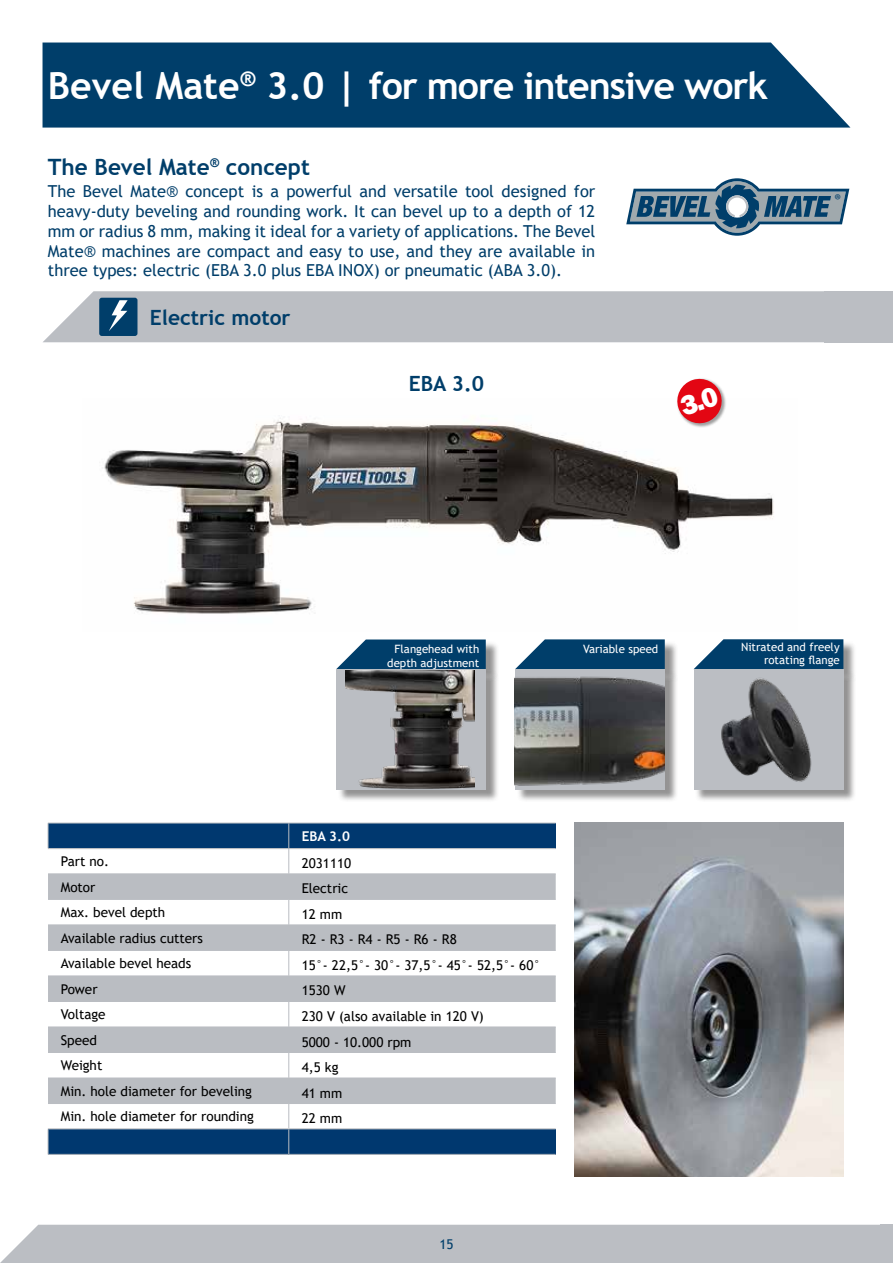
<style>
.page{position:relative;width:893px;height:1263px;background:#fff}
.page>*{position:absolute;margin:0;border:0;box-sizing:border-box;transform-origin:0 0}
.t1{font:700 37.5px "Trebuchet MS";letter-spacing:-.03em;color:#fff}
.t2{font:700 22.5px "Trebuchet MS";color:#003e6a}
.t3{font:700 21px "Trebuchet MS";color:#003e6a}
.t4{font:16.5px/19.8px "Trebuchet MS";color:#003e6a;text-align:justify}
.t5{font:15.75px "Myriad Pro";color:#003e6a}
.t6{font:13.5px "Trebuchet MS";color:#000}
.t7{font:700 13.5px "Trebuchet MS";color:#fff}
.t8{font:13.5px "Trebuchet MS";color:#003e6a}
.t9{font:11.55px/13.8px "Trebuchet MS";color:#fff;text-align:right}
</style>
<div class="page">
<svg style="left:43px;top:291px;width:782px;height:51px;background:#b7bcc2"></svg>
<div style="left:43px;top:43px;width:807px;height:85px;background:#003e6a"></div>
<div style="left:0;top:1225px;width:880px;height:38px;background:#bbbec3"></div>
<div style="left:825px;top:291px;width:68px;height:51px;background:#bbbec3"></div>
<div style="left:880px;top:1225px;width:13px;height:38px;background:#bbbec3"></div>
<img style="left:104px;top:418px;width:670px;height:196px">
<img style="left:574px;top:823px;width:269px;height:353px">
<svg style="left:626px;top:178px;width:223px;height:58px"></svg>
<div style="left:676px;top:378px;width:50px;height:50px;background:#000;opacity:.37"></div>
<div style="left:696px;top:641px;width:160px;height:41px;background:#706f6f;opacity:.75"></div>
<svg style="left:694px;top:639px;width:149px;height:30px;background:#1b5279"></svg>
<div style="left:695px;top:671px;width:161px;height:131px;background:#706f6f;opacity:.75"></div>
<div style="left:694px;top:669px;width:149px;height:120px;background:#bbbec3"></div>
<img style="left:721px;top:678px;width:91px;height:104px">
<div style="left:517px;top:641px;width:161px;height:41px;background:#706f6f;opacity:.75"></div>
<svg style="left:515px;top:639px;width:150px;height:30px;background:#1c537a"></svg>
<div style="left:517px;top:671px;width:161px;height:131px;background:#706f6f;opacity:.75"></div>
<img style="left:515px;top:669px;width:150px;height:120px">
<div style="left:338px;top:641px;width:161px;height:41px;background:#706f6f;opacity:.75"></div>
<svg style="left:336px;top:639px;width:150px;height:30px;background:#1d547b"></svg>
<div style="left:338px;top:671px;width:161px;height:132px;background:#706f6f;opacity:.75"></div>
<div style="left:336px;top:669px;width:150px;height:121px;background:#bbbec3"></div>
<img style="left:345px;top:670px;width:129px;height:129px">
<div style="left:48px;top:823px;width:241px;height:25px;background:#00386f"></div>
<div style="left:289px;top:823px;width:267px;height:25px;background:#00386f"></div>
<svg style="left:48px;top:875px;width:508px;height:228px;fill:#babdc2"></svg>
<div style="left:48px;top:1129px;width:241px;height:25px;background:#00386f"></div>
<div style="left:289px;top:1129px;width:267px;height:25px;background:#00386f"></div>
<hr style="left:48px;top:874px;width:241px;height:1px;background:#babdc2">
<hr style="left:289px;top:874px;width:267px;height:1px;background:#babdc2">
<hr style="left:48px;top:899px;width:241px;height:1px;background:#babdc2">
<hr style="left:289px;top:899px;width:267px;height:1px;background:#babdc2">
<hr style="left:48px;top:925px;width:241px;height:1px;background:#babdc2">
<hr style="left:289px;top:925px;width:267px;height:1px;background:#babdc2">
<hr style="left:48px;top:950px;width:241px;height:1px;background:#babdc2">
<hr style="left:289px;top:950px;width:267px;height:1px;background:#babdc2">
<hr style="left:48px;top:976px;width:241px;height:1px;background:#babdc2">
<hr style="left:289px;top:976px;width:267px;height:1px;background:#babdc2">
<hr style="left:48px;top:1001px;width:241px;height:1px;background:#babdc2">
<hr style="left:289px;top:1001px;width:267px;height:1px;background:#babdc2">
<hr style="left:48px;top:1027px;width:241px;height:1px;background:#babdc2">
<hr style="left:289px;top:1027px;width:267px;height:1px;background:#babdc2">
<hr style="left:48px;top:1052px;width:241px;height:1px;background:#babdc2">
<hr style="left:289px;top:1052px;width:267px;height:1px;background:#babdc2">
<hr style="left:48px;top:1078px;width:241px;height:1px;background:#babdc2">
<hr style="left:289px;top:1078px;width:267px;height:1px;background:#babdc2">
<hr style="left:48px;top:1103px;width:241px;height:1px;background:#babdc2">
<svg style="left:289px;top:824px;width:1px;height:330px"></svg>
<hr style="left:48px;top:823px;width:241px;height:1px;background:#babdc2">
<svg style="left:48px;top:823px;width:1px;height:25px"></svg>
<hr style="left:289px;top:823px;width:267px;height:1px;background:#babdc2">
<hr style="left:48px;top:848px;width:241px;height:1px;background:#babdc2">
<hr style="left:289px;top:848px;width:267px;height:1px;background:#babdc2">
<hr style="left:48px;top:1128px;width:241px;height:1px;background:#babdc2">
<hr style="left:289px;top:1128px;width:267px;height:1px;background:#babdc2">
<svg style="left:48px;top:1129px;width:1px;height:25px"></svg>
<hr style="left:48px;top:1154px;width:241px;height:1px;background:#babdc2">
<hr style="left:289px;top:1154px;width:267px;height:1px;background:#babdc2">
<hr style="left:289px;top:1103px;width:267px;height:1px;background:#babdc2">
<svg style="left:675px;top:378px;width:49px;height:48px"></svg>
<h1 class="t1" style="left:48px;top:62px;width:721px">Bevel Mate<sup>®</sup> 3.0 | for more intensive work</h1>
<h2 class="t2" style="left:48px;top:153px;width:264px">The Bevel Mate<sup>®</sup> concept</h2>
<p class="t4" style="left:48px;top:181px;width:549px">The Bevel Mate® concept is a powerful and versatile tool designed for heavy-duty beveling and rounding work. It can bevel up to a depth of 12 mm or radius 8 mm, making it ideal for a variety of applications. The Bevel Mate® machines are compact and easy to use, and they are available in three types: electric (EBA 3.0 plus EBA INOX) or pneumatic (ABA 3.0).</p>
<p class="t3" style="left:150px;top:304px;width:142px">Electric motor</p>
<p class="t3" style="left:409px;top:370px;width:77px">EBA 3.0</p>
<p class="t5" style="left:834px;top:190px;width:8px">®</p>
<p class="t9" style="left:395px;top:642px;width:86px">Flangehead with</p>
<p class="t9" style="left:583px;top:642px;width:77px">Variable speed</p>
<p class="t9" style="left:387px;top:656px;width:93px">depth adjustment</p>
<p class="t7" style="left:302px;top:827px;width:50px">EBA 3.0</p>
<p class="t6" style="left:61px;top:853px;width:50px">Part no.</p>
<p class="t6" style="left:302px;top:854px;width:51px">2031110</p>
<p class="t6" style="left:61px;top:878px;width:36px">Motor</p>
<p class="t6" style="left:302px;top:880px;width:48px">Electric</p>
<p class="t6" style="left:61px;top:904px;width:106px">Max. bevel depth</p>
<p class="t6" style="left:302px;top:906px;width:42px">12 mm</p>
<p class="t6" style="left:61px;top:929px;width:144px">Available radius cutters</p>
<p class="t6" style="left:302px;top:931px;width:156px">R2 - R3 - R4 - R5 - R6 - R8</p>
<p class="t6" style="left:61px;top:955px;width:132px">Available bevel heads</p>
<p class="t6" style="left:302px;top:957px;width:240px">15°- 22,5°- 30°- 37,5°- 45°- 52,5°- 60°</p>
<p class="t6" style="left:61px;top:980px;width:38px">Power</p>
<p class="t6" style="left:302px;top:982px;width:45px">1530 W</p>
<p class="t6" style="left:61px;top:1006px;width:46px">Voltage</p>
<p class="t6" style="left:302px;top:1008px;width:184px">230 V (also available in 120 V)</p>
<p class="t6" style="left:61px;top:1031px;width:38px">Speed</p>
<p class="t6" style="left:302px;top:1033px;width:111px">5000 - 10.000 rpm</p>
<p class="t6" style="left:61px;top:1057px;width:43px">Weight</p>
<p class="t6" style="left:302px;top:1059px;width:38px">4,5 kg</p>
<p class="t6" style="left:61px;top:1082px;width:193px">Min. hole diameter for beveling</p>
<p class="t6" style="left:302px;top:1084px;width:42px">41 mm</p>
<p class="t6" style="left:61px;top:1108px;width:195px">Min. hole diameter for rounding</p>
<p class="t6" style="left:302px;top:1110px;width:42px">22 mm</p>
<p class="t8" style="left:439px;top:1235px;width:16px">15</p>
<p class="t9" style="left:741px;top:640px;width:100px">Nitrated and freely rotating flange</p>
</div>
